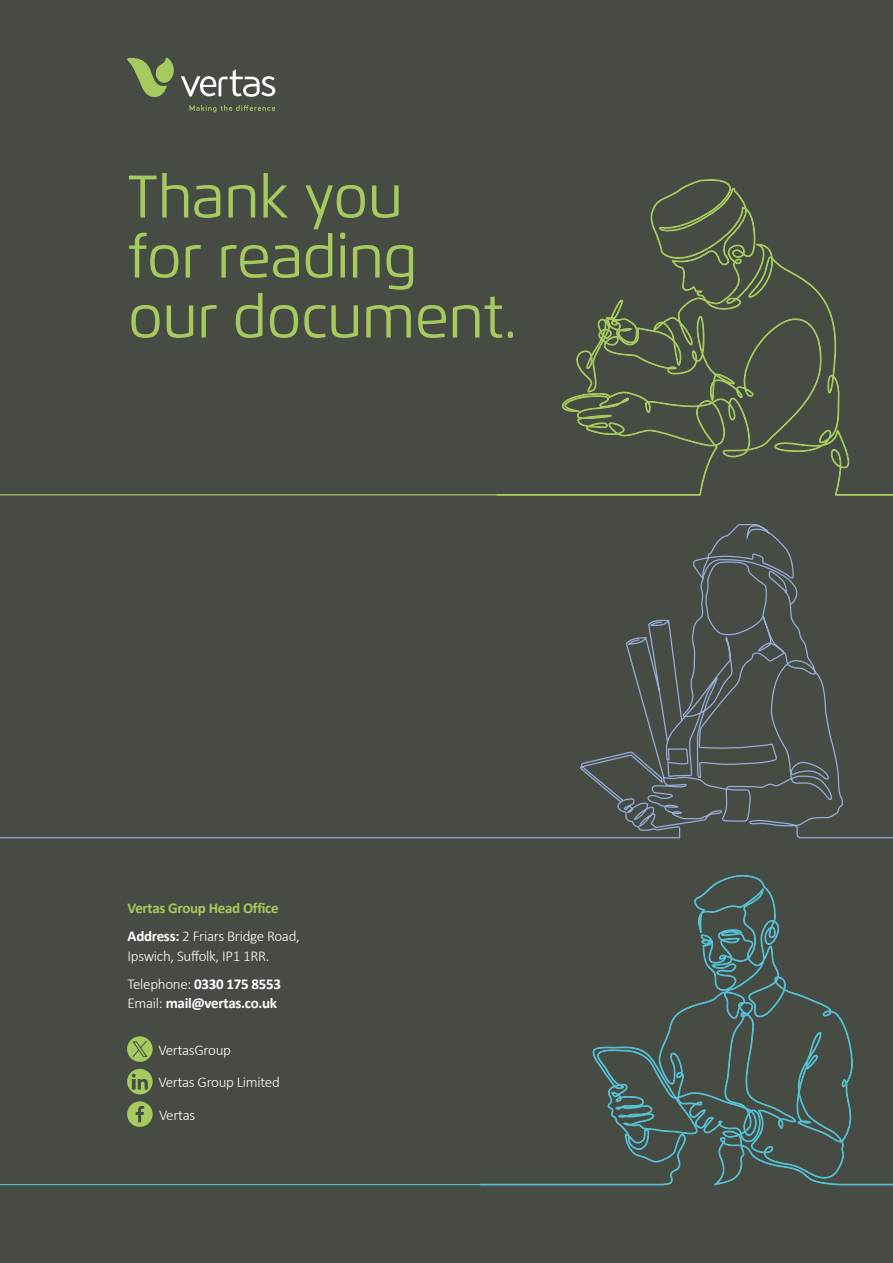
<style>
.page{position:relative;width:893px;height:1263px;background:#464c44}
.page>*{position:absolute;margin:0;border:0;box-sizing:border-box;transform-origin:0 0}
.t1{font:60px/60px "Flexo";letter-spacing:-.02em;color:#a7ca5f}
.t2{font:300 15px/28px "Calibri";letter-spacing:-.02em;color:#fff}
.t3{font:700 15px/28px "Calibri";letter-spacing:-.02em;color:#a7ca5f}
.t4{font:700 15px "Calibri";letter-spacing:-.02em;color:#fff}
.s1{color:#fff}
.s2{font-weight:300;color:#fff}
.s3{font-weight:700}
.s4{font-weight:300}
</style>
<div class="page">
<svg style="left:127px;top:1069px;width:26px;height:25px"></svg>
<svg style="left:127px;top:1101px;width:26px;height:26px"></svg>
<svg style="left:481px;top:914px;width:412px;height:271px"></svg>
<hr style="left:0;top:1184px;width:487px;height:1px;background:#55c0d4">
<svg style="left:127px;top:57px;width:149px;height:40px"></svg>
<svg style="left:189px;top:105px;width:86px;height:7px"></svg>
<hr style="left:0;top:837px;width:680px;height:1px;background:#9aacd9">
<svg style="left:579px;top:524px;width:265px;height:390px"></svg>
<hr style="left:800px;top:837px;width:93px;height:1px;background:#9aacd9">
<hr style="left:0;top:494px;width:700px;height:1px;background:#a7ca5f">
<svg style="left:496px;top:179px;width:397px;height:317px"></svg>
<hr style="left:836px;top:494px;width:57px;height:1px;background:#a7ca5f">
<svg style="left:127px;top:1036px;width:26px;height:26px"></svg>
<h1 class="t1" style="left:128px;top:167px;width:391px">Thank you<br>for reading our document.</h1>
<p class="t3" style="left:128px;top:894px;width:174px">Vertas Group Head Office<br><span class="s1">Address:</span> <span class="s2">2 Friars Bridge Road,</span></p>
<p class="t2" style="left:128px;top:941px;width:155px">Ipswich, Suffolk, IP1 1RR.<br>Telephone: <span class="s3">0330 175 8553</span></p>
<p class="t4" style="left:128px;top:993px;width:151px"><span class="s4">Email:</span> mail@vertas.co.uk</p>
<p class="t2" style="left:159px;top:1035px;width:74px">VertasGroup</p>
<p class="t2" style="left:159px;top:1066px;width:123px;line-height:32.5px">Vertas Group Limited<br>Vertas</p>
</div>
